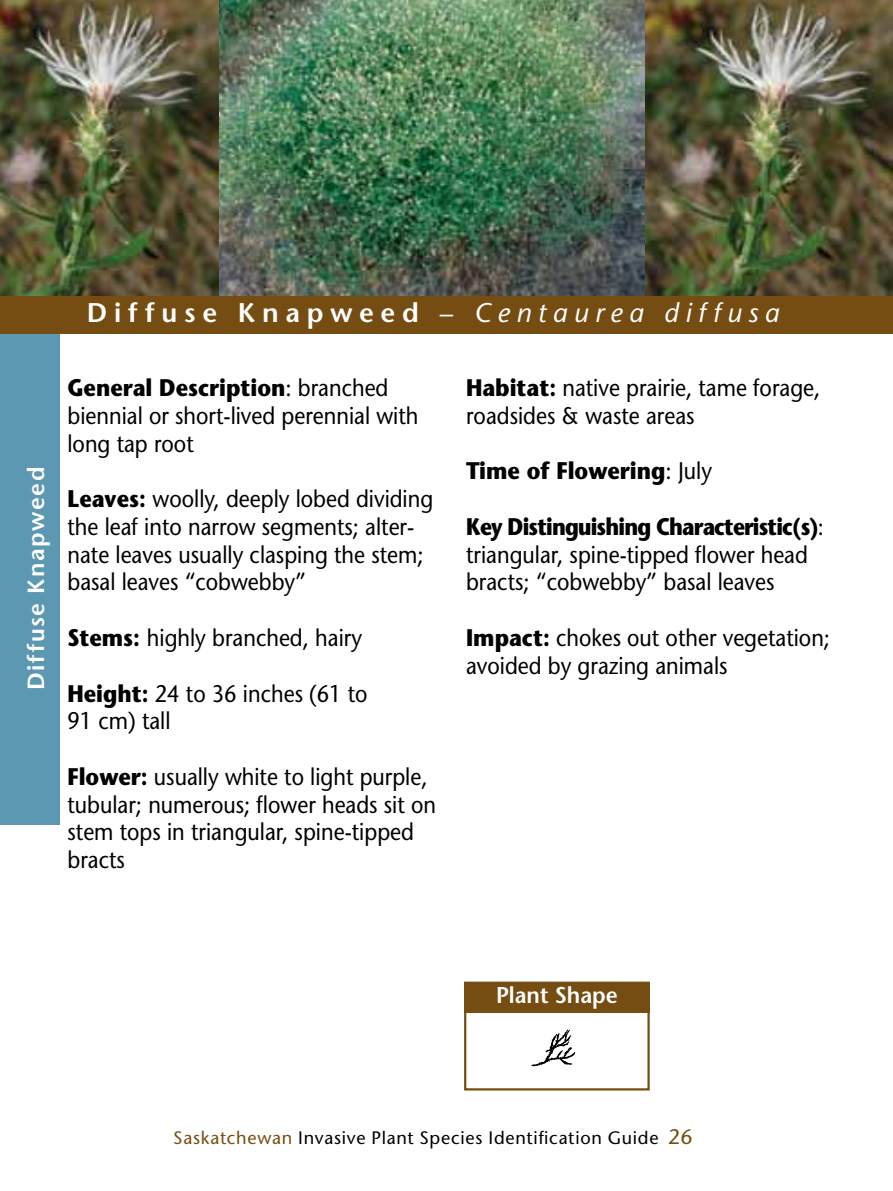
<style>
.page{position:relative;width:893px;height:1191px;background:#fff}
.page>*{position:absolute;margin:0;border:0;box-sizing:border-box;transform-origin:0 0}
.t1{font:italic 27px "Stone Sans";letter-spacing:.24em;color:#fff}
.t2{font:24px/27.6px "Stone Sans";color:#000;scale:.9 1}
.t3{font:24px/27.6px "Stone Sans";color:#000;scale:.87 1}
.t4{font:700 24px "Stone Sans";color:#000;scale:.9 1}
.t5{font:600 23.4px "Stone Sans";letter-spacing:.065em;color:#fff}
.t6{font:600 22.8px "Stone Sans";color:#fff;scale:.96 1}
.t7{font:18px "Stone Sans";letter-spacing:.04em;color:#000}
.s1{font-weight:600;font-style:normal}
.s2{font-style:normal}
.s3{font-weight:700}
.s4{font-weight:400}
.s5{color:#754d12}
.s6{font-size:21px;color:#754d12}
</style>
<div class="page">
<div style="left:0;top:331px;width:59px;height:494px;background:#5c98b1"></div>
<img style="left:644px;top:0;width:249px;height:296px">
<img style="left:219px;top:0;width:425px;height:296px">
<img style="left:0;top:0;width:219px;height:296px">
<div style="left:0;top:296px;width:893px;height:38px;background:#754d12"></div>
<svg style="left:531px;top:1029px;width:45px;height:38px"></svg>
<div style="left:464px;top:981px;width:186px;height:109px;border:2px solid #754d12"></div>
<div style="left:464px;top:981px;width:186px;height:31px;background:#754d12"></div>
<p class="t1" style="left:87px;top:297px;width:694px"><span class="s1">Diffuse Knapweed</span> <span class="s2">–</span> Centaurea diffusa</p>
<p class="t5" style="left:22px;top:690px;width:224px;rotate:-90deg">Diffuse Knapweed</p>
<p class="t2" style="left:68px;top:374px;width:391px"><span class="s3">General Description</span>: branched biennial or short-lived perennial with long tap root</p>
<p class="t2" style="left:68px;top:485px;width:408px"><span class="s3">Leaves:</span> woolly, deeply lobed dividing the leaf into narrow segments; alter&shy;nate leaves usually clasping the stem; basal leaves “cobwebby”</p>
<p class="t2" style="left:68px;top:624px;width:329px"><span class="s3">Stems:</span> highly branched, hairy</p>
<p class="t2" style="left:68px;top:679px;width:335px"><span class="s3">Height:</span> 24 to 36 inches (61 to<br>91 cm) tall</p>
<p class="t2" style="left:68px;top:762px;width:411px"><span class="s3">Flower:</span> usually white to light purple, tubular; numerous; flower heads sit on stem tops in triangular, spine-tipped bracts</p>
<p class="t2" style="left:466px;top:374px;width:395px"><span class="s3">Habitat:</span> native prairie, tame forage, roadsides &amp; waste areas</p>
<p class="t4" style="left:466px;top:457px;width:275px">Time of Flowering<span class="s4">: July</span></p>
<p class="t3" style="left:466px;top:513px;width:413px"><span class="s3">Key Distinguishing Characteristic(s)</span>: triangular, spine-tipped flower head bracts; “cobwebby” basal leaves</p>
<p class="t2" style="left:466px;top:624px;width:406px"><span class="s3">Impact:</span> chokes out other vegetation; avoided by grazing animals</p>
<p class="t6" style="left:496px;top:981px;width:128px">Plant Shape</p>
<p class="t7" style="left:173px;top:1126px;width:521px"><span class="s5">Saskatchewan</span> Invasive Plant Species Identification Guide <span class="s6">26</span></p>
</div>
